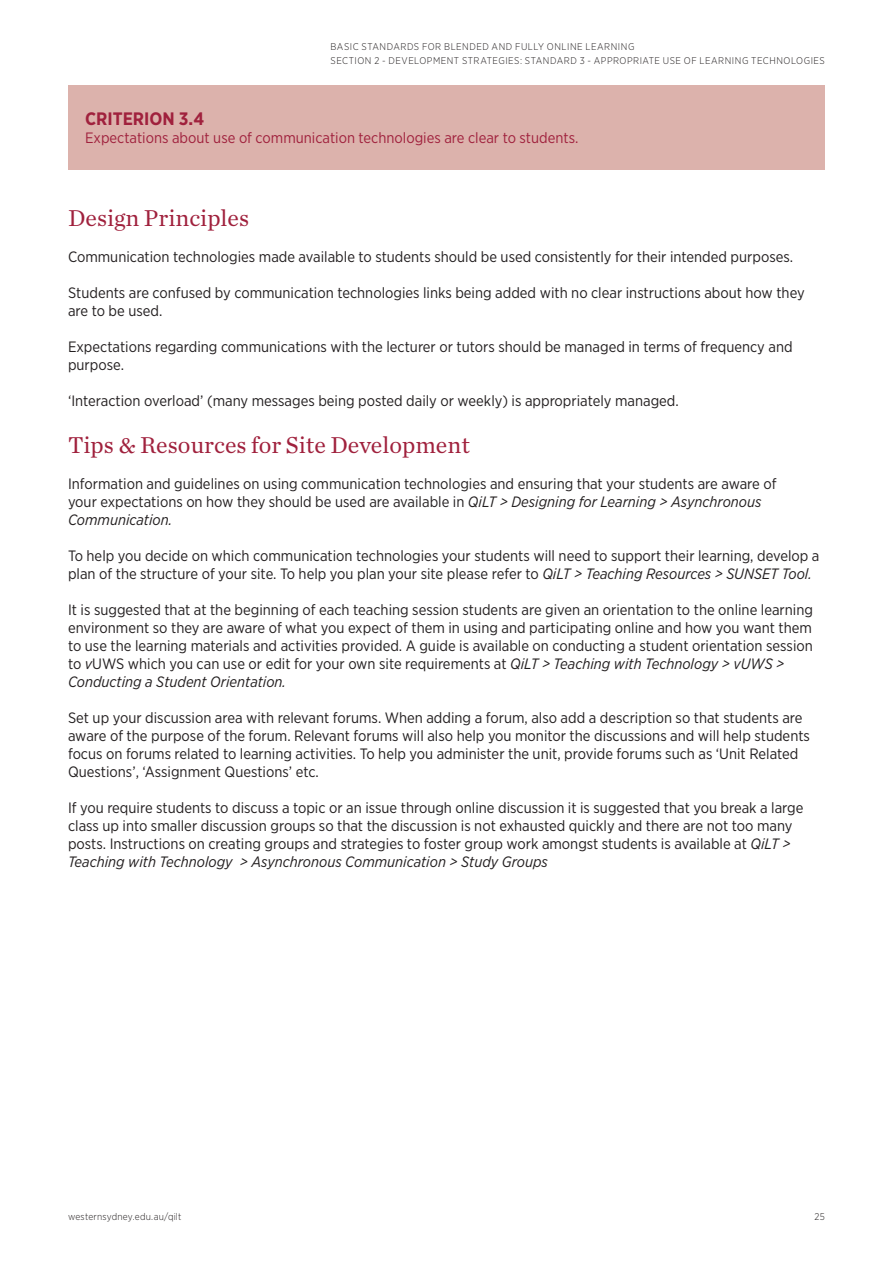
<style>
.page{position:relative;width:893px;height:1263px;background:#fff}
.page>*{position:absolute;margin:0;border:0;box-sizing:border-box;transform-origin:0 0}
.t1{font:24px "Chronicle Text G1";color:#a0213d}
.t2{font:700 18px "Gotham Narrow";color:#a0213d}
.t3{font:15px/18px "Gotham Narrow";color:#231f20}
.t4{font:15px "Gotham Narrow";color:#a0213d}
.t5{font:300 9.75px/13.2px "Gotham Narrow";letter-spacing:.05em;color:#231f20}
.t6{font:300 9.75px "Gotham Narrow";letter-spacing:.02em;color:#231f20}
.s1{font-style:italic}
</style>
<div class="page">
<div style="left:68px;top:85px;width:757px;height:84px;background:#dcb2ac"></div>
<p class="t5" style="left:331px;top:40px;width:496px">BASIC STANDARDS FOR BLENDED AND FULLY ONLINE LEARNING<br>SECTION 2 - DEVELOPMENT STRATEGIES: STANDARD 3 - APPROPRIATE USE OF LEARNING TECHNOLOGIES</p>
<p class="t2" style="left:85px;top:108px;width:121px">CRITERION 3.4</p>
<p class="t4" style="left:85px;top:129px;width:495px">Expectations about use of communication technologies are clear to students.</p>
<h1 class="t1" style="left:68px;top:200px;width:183px">Design Principles</h1>
<p class="t3" style="left:68px;top:247px;width:727px">Communication technologies made available to students should be used consistently for their intended purposes.</p>
<p class="t3" style="left:68px;top:283px;width:738px">Students are confused by communication technologies links being added with no clear instructions about how they are to be used.</p>
<p class="t3" style="left:68px;top:337px;width:726px">Expectations regarding communications with the lecturer or tutors should be managed in terms of frequency and purpose.</p>
<p class="t3" style="left:68px;top:391px;width:612px">‘Interaction overload’ (many messages being posted daily or weekly) is appropriately managed.</p>
<h1 class="t1" style="left:68px;top:427px;width:404px">Tips &amp; Resources for Site Development</h1>
<p class="t3" style="left:68px;top:474px;width:710px">Information and guidelines on using communication technologies and ensuring that your students are aware of your expectations on how they should be used are available in <span class="s1">QiLT &gt; Designing for Learning &gt; Asynchronous<br>Communication.</span></p>
<p class="t3" style="left:68px;top:546px;width:753px">To help you decide on which communication technologies your students will need to support their learning, develop a plan of the structure of your site. To help you plan your site please refer to <span class="s1">QiLT &gt; Teaching Resources &gt; SUNSET Tool.</span></p>
<p class="t3" style="left:68px;top:600px;width:746px">It is suggested that at the beginning of each teaching session students are given an orientation to the online learning environment so they are aware of what you expect of them in using and participating online and how you want them to use the learning materials and activities provided. A guide is available on conducting a student orientation session to <span class="s1">v</span>UWS which you can use or edit for your own site requirements at <span class="s1">QiLT &gt; Teaching with Technology &gt; vUWS &gt; Conducting a Student Orientation.</span></p>
<p class="t3" style="left:68px;top:708px;width:743px">Set up your discussion area with relevant forums. When adding a forum, also add a description so that students are aware of the purpose of the forum. Relevant forums will also help you monitor the discussions and will help students focus on forums related to learning activities. To help you administer the unit, provide forums such as ‘Unit Related Questions’, ‘Assignment Questions’ etc.</p>
<p class="t3" style="left:68px;top:798px;width:737px">If you require students to discuss a topic or an issue through online discussion it is suggested that you break a large class up into smaller discussion groups so that the discussion is not exhausted quickly and there are not too many posts. Instructions on creating groups and strategies to foster group work amongst students is available at <span class="s1">QiLT &gt; Teaching with Technology &gt; Asynchronous Communication &gt; Study Groups</span></p>
<p class="t6" style="left:68px;top:1211px;width:115px">westernsydney.edu.au/qilt</p>
<p class="t5" style="left:815px;top:1210px;width:12px">25</p>
</div>
